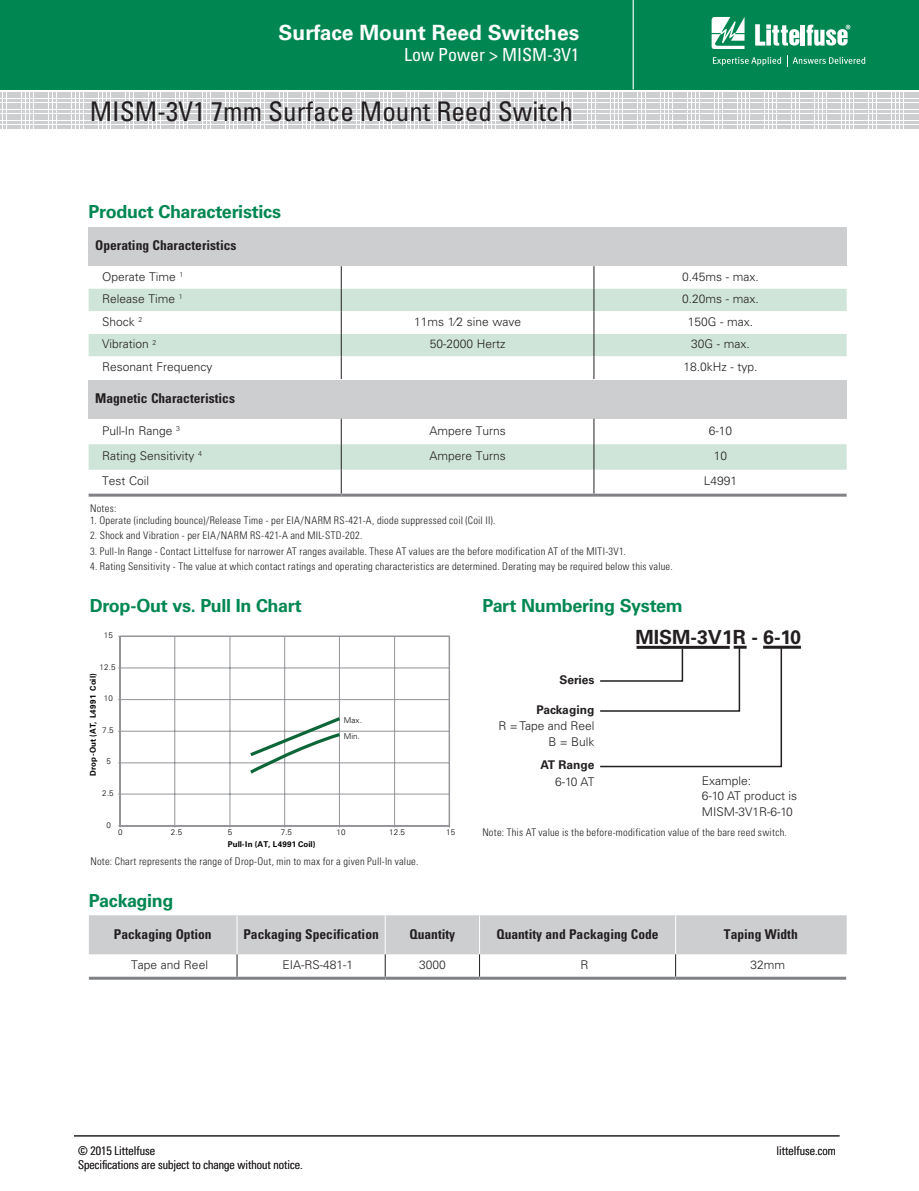
<style>
.page{position:relative;width:919px;height:1191px;background:#fff}
.page>*{position:absolute;margin:0;border:0;box-sizing:border-box;transform-origin:0 0}
.Series_Page_Heading{font:condensed 27px "Univers LT Std";color:#231f20}
.chapter_tittle_R{font:700 21px "Univers LT Std";color:#fff}
.para{font:700 19.5px "Univers LT Std";color:#231f20}
.Strong_Bold_Body{font:700 18px "Univers LT Std";letter-spacing:-.02em;color:#008751}
.ch_subtitle_L{font:condensed 18px "Univers LT Std";color:#fff}
.Table_head{font:700 condensed 13.5px "Univers LT Std";color:#231f20}
.Chart_Body{font:300 12px "Univers LT Std";color:#231f20}
.t1{font:300 condensed 12px/14.2px "Univers LT Std";color:#231f20}
.para-2{font:300 12px "Univers LT Std";color:#231f20}
.Chart_Body2{font:300 12px "Univers LT Std";color:#231f20}
.para-3{font:700 12px "Univers LT Std";color:#231f20}
.Spec_body{font:300 condensed 10.5px "Univers LT Std";letter-spacing:.02em;color:#231f20}
.t2{font:700 7.95px "Univers LT Std";letter-spacing:.01em;color:#050504}
.t3{font:300 7.95px/15.5px "Univers LT Std";letter-spacing:.03em;color:#050504}
</style>
<div class="page">
<svg style="left:0;top:0;width:919px;height:127px;background:#45a27d"></svg>
<hr style="left:74px;top:1135px;width:765px;height:1px;background:#231f20">
<div style="left:89px;top:380px;width:757px;height:39px;background:#cdced0"></div>
<svg style="left:89px;top:419px;width:757px;height:74px"></svg>
<hr style="left:89px;top:493px;width:252px;height:3px;background:#808285">
<hr style="left:341px;top:493px;width:253px;height:3px;background:#808285">
<hr style="left:594px;top:493px;width:252px;height:3px;background:#808285">
<svg style="left:89px;top:915px;width:757px;height:61px"></svg>
<hr style="left:89px;top:976px;width:148px;height:3px;background:#808285">
<hr style="left:237px;top:976px;width:148px;height:3px;background:#808285">
<hr style="left:385px;top:976px;width:94px;height:3px;background:#808285">
<hr style="left:479px;top:976px;width:196px;height:3px;background:#808285">
<hr style="left:675px;top:976px;width:171px;height:3px;background:#808285">
<div style="left:89px;top:227px;width:757px;height:39px;background:#cdced0"></div>
<div style="left:89px;top:289px;width:757px;height:22px;background:#d0e5da"></div>
<svg style="left:89px;top:311px;width:757px;height:68px"></svg>
<svg style="left:341px;top:266px;width:1px;height:113px"></svg>
<svg style="left:593px;top:266px;width:1px;height:113px"></svg>
<hr style="left:763px;top:645px;width:37px;height:3px;background:#231f20">
<svg style="left:600px;top:645px;width:182px;height:123px"></svg>
<svg style="left:120px;top:636px;width:329px;height:190px"></svg>
<svg style="left:247px;top:714px;width:96px;height:61px"></svg>
<p class="chapter_tittle_R" style="left:278px;top:20px;width:302px">Surface Mount Reed Switches</p>
<p class="ch_subtitle_L" style="left:404px;top:43px;width:176px">Low Power &gt; MISM-3V1</p>
<p class="Series_Page_Heading" style="left:90px;top:94px;width:484px">MISM-3V1 7mm Surface Mount Reed Switch</p>
<p class="Strong_Bold_Body" style="left:89px;top:201px;width:194px">Product Characteristics</p>
<p class="Table_head" style="left:95px;top:237px;width:143px">Operating Characteristics</p>
<p class="Chart_Body" style="left:102px;top:269px;width:83px">Operate Time <sup>1</sup></p>
<p class="Chart_Body" style="left:682px;top:269px;width:78px">0.45ms - max.</p>
<p class="Chart_Body" style="left:102px;top:292px;width:82px">Release Time <sup>1</sup></p>
<p class="Chart_Body" style="left:682px;top:292px;width:78px">0.20ms - max.</p>
<p class="Chart_Body" style="left:102px;top:314px;width:42px">Shock <sup>2</sup></p>
<p class="Chart_Body" style="left:414px;top:314px;width:109px">11ms 1∕2 sine wave</p>
<p class="Chart_Body" style="left:687px;top:314px;width:67px">150G - max.</p>
<p class="Chart_Body" style="left:102px;top:337px;width:56px">Vibration <sup>2</sup></p>
<p class="Chart_Body" style="left:429px;top:337px;width:77px">50-2000 Hertz</p>
<p class="Chart_Body" style="left:691px;top:337px;width:60px">30G - max.</p>
<p class="Chart_Body" style="left:102px;top:359px;width:112px">Resonant Frequency</p>
<p class="Chart_Body" style="left:683px;top:359px;width:76px">18.0kHz - typ.</p>
<p class="Table_head" style="left:95px;top:390px;width:141px">Magnetic Characteristics</p>
<p class="Chart_Body" style="left:102px;top:423px;width:79px">Pull-In Range <sup>3</sup></p>
<p class="Chart_Body" style="left:429px;top:423px;width:78px">Ampere Turns</p>
<p class="Chart_Body" style="left:708px;top:423px;width:25px">6-10</p>
<p class="Chart_Body" style="left:102px;top:449px;width:101px">Rating Sensitivity <sup>4</sup></p>
<p class="Chart_Body" style="left:429px;top:449px;width:78px">Ampere Turns</p>
<p class="Chart_Body" style="left:713px;top:449px;width:15px">10</p>
<p class="Chart_Body" style="left:102px;top:473px;width:49px">Test Coil</p>
<p class="Chart_Body" style="left:703px;top:473px;width:35px">L4991</p>
<p class="Spec_body" style="left:90px;top:502px;width:28px">Notes:</p>
<p class="Spec_body" style="left:90px;top:514px;width:407px">1. Operate (including bounce)/Release Time - per EIA/NARM RS-421-A, diode suppressed coil (Coil II).</p>
<p class="Spec_body" style="left:90px;top:529px;width:274px">2. Shock and Vibration - per EIA/NARM RS-421-A and MIL-STD-202.</p>
<p class="Spec_body" style="left:90px;top:544px;width:537px">3. Pull-In Range - Contact Littelfuse for narrower AT ranges available. These AT values are the before modification AT of the MITI-3V1.</p>
<p class="Spec_body" style="left:90px;top:560px;width:584px">4. Rating Sensitivity - The value at which contact ratings and operating characteristics are determined. Derating may be required below this value.</p>
<p class="Strong_Bold_Body" style="left:90px;top:595px;width:214px">Drop-Out vs. Pull In Chart</p>
<p class="t3" style="left:104px;top:627px;width:11px">15</p>
<p class="t3" style="left:100px;top:659px;width:17px">12.5</p>
<p class="t2" style="left:88px;top:775px;width:103px;rotate:-90deg">Drop-Out (AT, L4991 Coil)</p>
<p class="t3" style="left:104px;top:690px;width:11px">10</p>
<p class="t3" style="left:102px;top:722px;width:13px">7.5</p>
<p class="t3" style="left:107px;top:754px;width:6px">5</p>
<p class="t3" style="left:102px;top:785px;width:13px">2.5</p>
<p class="t3" style="left:344px;top:713px;width:20px">Max.<br>Min.</p>
<p class="t3" style="left:107px;top:817px;width:6px">0</p>
<p class="t3" style="left:118px;top:824px;width:6px">0</p>
<p class="t3" style="left:171px;top:824px;width:13px">2.5</p>
<p class="t3" style="left:228px;top:824px;width:6px">5</p>
<p class="t3" style="left:281px;top:824px;width:13px">7.5</p>
<p class="t3" style="left:336px;top:824px;width:11px">10</p>
<p class="t3" style="left:389px;top:824px;width:17px">12.5</p>
<p class="t3" style="left:446px;top:824px;width:11px">15</p>
<p class="t2" style="left:228px;top:840px;width:89px">Pull-In (AT, L4991 Coil)</p>
<p class="Spec_body" style="left:90px;top:854px;width:329px">Note: Chart represents the range of Drop-Out, min to max for a given Pull-In value.</p>
<p class="Strong_Bold_Body" style="left:482px;top:595px;width:202px">Part Numbering System</p>
<p class="para-3" style="left:559px;top:673px;width:36px">Series</p>
<p class="para-3" style="left:536px;top:703px;width:59px">Packaging</p>
<p class="para-2" style="left:498px;top:718px;width:97px">R = Tape and Reel</p>
<p class="para-2" style="left:548px;top:734px;width:47px">B = Bulk</p>
<p class="para" style="left:635px;top:626px;width:167px">MISM-3V1R - 6-10</p>
<p class="para-3" style="left:540px;top:758px;width:55px">AT Range</p>
<p class="para-2" style="left:555px;top:775px;width:41px">6-10 AT</p>
<p class="para-2" style="left:701px;top:773px;width:51px">Example:</p>
<p class="para-2" style="left:701px;top:789px;width:97px">6-10 AT product is</p>
<p class="para-2" style="left:701px;top:804px;width:93px">MISM-3V1R-6-10</p>
<p class="Spec_body" style="left:482px;top:826px;width:306px">Note: This AT value is the before-modification value of the bare reed switch.</p>
<p class="Strong_Bold_Body" style="left:89px;top:890px;width:86px">Packaging</p>
<p class="Table_head" style="left:114px;top:925px;width:99px">Packaging Option</p>
<p class="Table_head" style="left:243px;top:925px;width:137px">Packaging Specification</p>
<p class="Table_head" style="left:409px;top:925px;width:47px">Quantity</p>
<p class="Table_head" style="left:496px;top:925px;width:164px">Quantity and Packaging Code</p>
<p class="Table_head" style="left:724px;top:925px;width:75px">Taping Width</p>
<p class="Chart_Body2" style="left:131px;top:957px;width:78px">Tape and Reel</p>
<p class="Chart_Body2" style="left:282px;top:957px;width:72px">EIA-RS-481-1</p>
<p class="Chart_Body2" style="left:419px;top:957px;width:28px">3000</p>
<p class="Chart_Body2" style="left:580px;top:957px;width:10px">R</p>
<p class="Chart_Body2" style="left:750px;top:957px;width:36px">32mm</p>
<p class="t1" style="left:78px;top:1143px;width:226px">© 2015 Littelfuse<br>Specifications are subject to change without notice.</p>
<p class="t1" style="left:776px;top:1143px;width:61px">littelfuse.com</p>
</div>
